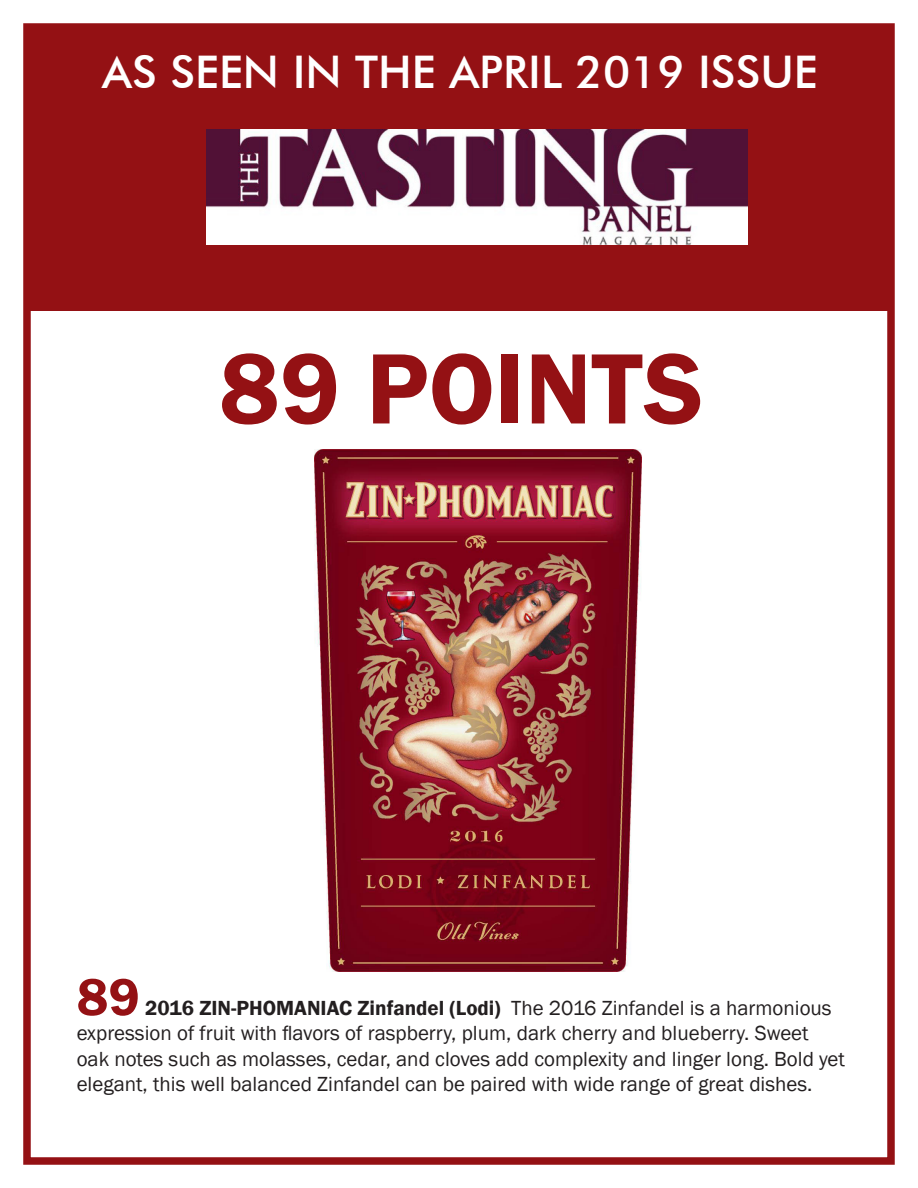
<style>
.page{position:relative;width:918px;height:1188px;background:#fff}
.page>*{position:absolute;margin:0;border:0;box-sizing:border-box;transform-origin:0 0}
.t1{font:600 103.5px "Franklin Gothic";color:#941114}
.t2{font:600 54px "Franklin Gothic";color:#941114}
.t3{font:500 45px "Futura BT";color:#fff}
.t4{font:21px/25.2px "Franklin Gothic";color:#231f20}
.s1{font-weight:600}
</style>
<div class="page">
<div style="left:23px;top:23px;width:872px;height:1142px;border:8px solid #941114"></div>
<div style="left:27px;top:27px;width:864px;height:283px;background:#941114"></div>
<img style="left:206px;top:130px;width:541px;height:114px">
<img style="left:314px;top:449px;width:327px;height:523px">
<p class="t3" style="left:102px;top:45px;width:717px">AS SEEN IN THE APRIL 2019 ISSUE</p>
<p class="t1" style="left:219px;top:325px;width:486px">89 POINTS</p>
<p class="t2" style="left:77px;top:964px;width:65px">89</p>
<p class="t4" style="left:77px;top:996px;width:770px;text-indent:69px"><span class="s1">2016 ZIN-PHOMANIAC Zinfandel (Lodi)</span> The 2016 Zinfandel is a harmonious expression of fruit with flavors of raspberry, plum, dark cherry and blueberry. Sweet oak notes such as molasses, cedar, and cloves add complexity and linger long. Bold yet elegant, this well balanced Zinfandel can be paired with wide range of great dishes.</p>
</div>
